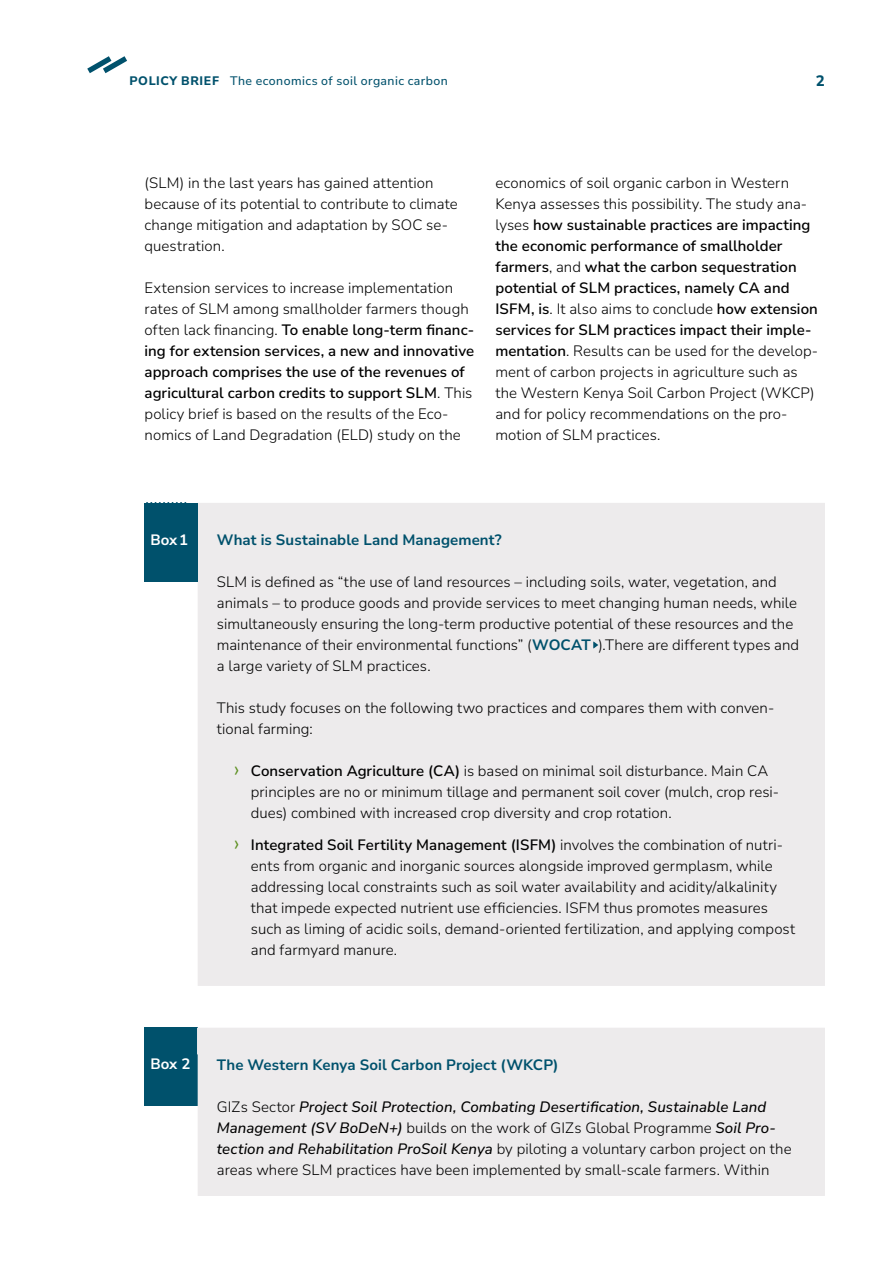
<style>
.page{position:relative;width:893px;height:1263px;background:#fff}
.page>*{position:absolute;margin:0;border:0;box-sizing:border-box;transform-origin:0 0}
.t1{font:700 54px "Nunito Sans 12 pt";color:#00516c}
.P_ELD_Text{font:300 15px/21px "Nunito Sans 12 pt";letter-spacing:.005em;color:#000}
.P_ELD_text_Box{font:300 15px/21px "Nunito Sans 12 pt";letter-spacing:.005em;color:#000}
.H1_Box{font:700 15px "Nunito Sans 12 pt";letter-spacing:.005em;color:#00516c}
.t2{font:700 15px "Nunito Sans 12 pt";color:#fff}
.t3{font:800 15px "Nunito Sans 12 pt";color:#00516c}
.t4{font:500 12.3px "Nunito Sans 12 pt";letter-spacing:.035em;color:#00516c}
.s1{font-weight:800}
.s2{font-weight:600}
.s3{font-weight:700;color:#00516c}
.s4{font-size:24px;color:#5d9021}
.s5{font-weight:500;font-style:italic}
</style>
<div class="page">
<div style="left:145px;top:1028px;width:53px;height:78px;background:#00516c"></div>
<div style="left:197px;top:1028px;width:628px;height:168px;background:#edebec"></div>
<div style="left:197px;top:503px;width:628px;height:483px;background:#edebec"></div>
<svg style="left:593px;top:641px;width:5px;height:7px"></svg>
<div style="left:145px;top:503px;width:53px;height:78px;background:#00516c"></div>
<h1 class="t1" style="left:99px;top:29px;width:41px">̷̷</h1>
<p class="t4" style="left:130px;top:73px;width:320px"><span class="s1">POLICY BRIEF</span> The economics of soil organic carbon</p>
<p class="t3" style="left:816px;top:70px;width:10px">2</p>
<p class="P_ELD_Text" style="left:145px;top:172px;width:315px">(SLM) in the last years has gained attention because of its potential to contribute to climate change mitigation and adaptation by SOC se&shy;questration.</p>
<p class="P_ELD_Text" style="left:145px;top:277px;width:331px">Extension services to increase implementation rates of SLM among smallholder farmers though often lack financing. <span class="s2">To enable long-term financ&shy;ing for extension services, a new and innovative approach comprises the use of the revenues of agricultural carbon credits to support SLM</span>. This policy brief is based on the results of the Eco&shy;nomics of Land Degradation (ELD) study on the</p>
<p class="P_ELD_Text" style="left:495px;top:172px;width:324px">economics of soil organic carbon in Western Kenya assesses this possibility. The study ana&shy;lyses <span class="s2">how sustainable practices are impacting the economic performance of smallholder farmers</span>, and <span class="s2">what the carbon sequestration potential of SLM practices, namely CA and ISFM, is</span>. It also aims to conclude <span class="s2">how extension services for SLM practices impact their imple&shy;mentation</span>. Results can be used for the develop&shy;ment of carbon projects in agriculture such as the Western Kenya Soil Carbon Project (WKCP) and for policy recommendations on the pro&shy;motion of SLM practices.</p>
<p class="t2" style="left:151px;top:529px;width:39px">Box1</p>
<p class="H1_Box" style="left:217px;top:529px;width:286px">What is Sustainable Land Management?</p>
<p class="P_ELD_text_Box" style="left:217px;top:571px;width:584px">SLM is defined as “the use of land resources – including soils, water, vegetation, and animals – to produce goods and provide services to meet changing human needs, while simultaneously ensuring the long-term productive potential of these resources and the maintenance of their environmental functions” (<span class="s3">WOCAT</span> ).There are different types and a large variety of SLM practices.</p>
<p class="P_ELD_text_Box" style="left:217px;top:697px;width:559px">This study focuses on the following two practices and compares them with conven&shy;tional farming:</p>
<p class="P_ELD_Text" style="left:251px;top:760px;width:530px;text-indent:-17px"><span class="s4">›</span> <span class="s2">Conservation Agriculture (CA)</span> is based on minimal soil disturbance. Main CA principles are no or minimum tillage and permanent soil cover (mulch, crop resi&shy;dues) combined with increased crop diversity and crop rotation.</p>
<p class="P_ELD_Text" style="left:251px;top:834px;width:546px;text-indent:-17px"><span class="s4">›</span> <span class="s2">Integrated Soil Fertility Management (ISFM)</span> involves the combination of nutri&shy;ents from organic and inorganic sources alongside improved germplasm, while addressing local constraints such as soil water availability and acidity/alkalinity that impede expected nutrient use efficiencies. ISFM thus promotes measures such as liming of acidic soils, demand-oriented fertilization, and applying compost and farmyard manure.</p>
<p class="t2" style="left:151px;top:1053px;width:42px">Box 2</p>
<p class="H1_Box" style="left:217px;top:1054px;width:343px">The Western Kenya Soil Carbon Project (WKCP)</p>
<p class="P_ELD_text_Box" style="left:217px;top:1096px;width:576px">GIZs Sector <span class="s5">Project Soil Protection, Combating Desertification, Sustainable Land Management (SV BoDeN+)</span> builds on the work of GIZs Global Programme <span class="s5">Soil Pro&shy;tection and Rehabilitation ProSoil Kenya</span> by piloting a voluntary carbon project on the areas where SLM practices have been implemented by small-scale farmers. Within</p>
</div>
